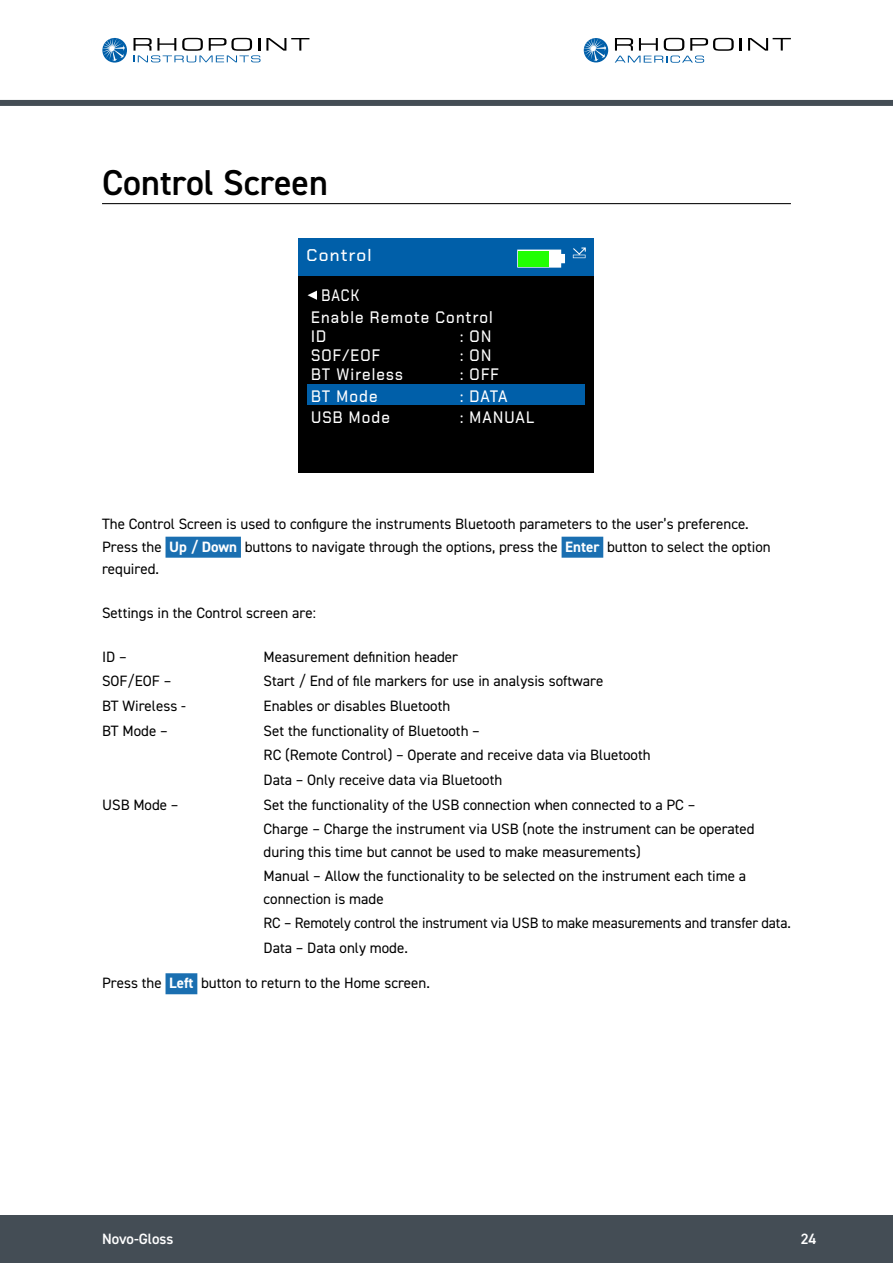
<style>
.page{position:relative;width:893px;height:1263px;background:#fff}
.page>*{position:absolute;margin:0;border:0;box-sizing:border-box;transform-origin:0 0}
.t1{font:600 36px "DIN2014";color:#000}
.t2{font:500 16.95px "Chakra Petch";letter-spacing:.08em;color:#fff}
.t3{font:500 16.65px "Chakra Petch";letter-spacing:.08em;color:#fff;scale:.9 1}
.t4{font:500 16.65px/22.2px "Chakra Petch";letter-spacing:.08em;color:#fff;scale:.82 1}
.t5{font:15px/24.6px "DIN2014";color:#000}
.t6{font:600 15px "DIN2014";color:#fff}
.s1{font-weight:700;color:#fff}
</style>
<div class="page">
<div style="left:0;top:100px;width:893px;height:6px;background:#444d55"></div>
<div style="left:0;top:1215px;width:893px;height:48px;background:#444d55"></div>
<svg style="left:740px;top:38px;width:2px;height:13px"></svg>
<svg style="left:748px;top:38px;width:43px;height:13px"></svg>
<div style="left:584px;top:38px;width:24px;height:24px;background:#005fa9;border-radius:50%"></div>
<svg style="left:584px;top:38px;width:22px;height:23px"></svg>
<svg style="left:615px;top:38px;width:119px;height:25px"></svg>
<svg style="left:102px;top:38px;width:25px;height:25px"></svg>
<svg style="left:133px;top:38px;width:176px;height:24px"></svg>
<svg style="left:102px;top:38px;width:23px;height:23px"></svg>
<hr style="left:102px;top:203px;width:689px;height:1px;background:#000">
<div style="left:166px;top:537px;width:75px;height:21px;background:#1a6fb1"></div>
<div style="left:562px;top:537px;width:41px;height:21px;background:#1a6fb1"></div>
<div style="left:166px;top:973px;width:31px;height:21px;background:#1a6fb1"></div>
<div style="left:299px;top:238px;width:295px;height:38px;background:#005fa9"></div>
<div style="left:299px;top:281px;width:295px;height:192px;background:#000"></div>
<div style="left:299px;top:276px;width:295px;height:5px;background:#000"></div>
<div style="left:307px;top:384px;width:278px;height:21px;background:#005fa9"></div>
<svg style="left:307px;top:291px;width:10px;height:9px"></svg>
<svg style="left:517px;top:250px;width:48px;height:18px"></svg>
<div style="left:519px;top:251px;width:30px;height:15px;background:#21ff03"></div>
<svg style="left:573px;top:247px;width:13px;height:11px"></svg>
<h1 class="t1" style="left:102px;top:165px;width:228px">Control Screen</h1>
<p class="t2" style="left:307px;top:245px;width:67px">Control</p>
<p class="t4" style="left:311px;top:284px;width:223px;text-indent:10px">BACK<br>Enable Remote Control</p>
<p class="t3" style="left:311px;top:326px;width:18px">ID</p>
<p class="t3" style="left:460px;top:326px;width:36px">: ON</p>
<p class="t3" style="left:311px;top:345px;width:78px">SOF/EOF</p>
<p class="t3" style="left:460px;top:345px;width:36px">: ON</p>
<p class="t3" style="left:311px;top:364px;width:104px">BT Wireless</p>
<p class="t3" style="left:460px;top:364px;width:44px">: OFF</p>
<p class="t3" style="left:311px;top:386px;width:75px">BT Mode</p>
<p class="t3" style="left:460px;top:386px;width:54px">: DATA</p>
<p class="t3" style="left:311px;top:408px;width:89px">USB Mode</p>
<p class="t3" style="left:460px;top:408px;width:84px">: MANUAL</p>
<p class="t5" style="left:102px;top:513px;width:670px;line-height:22.5px">The Control Screen is used to configure the instruments Bluetooth parameters to the user’s preference.<br>Press the <span class="s1">Up / Down</span> buttons to navigate through the options, press the <span class="s1">Enter</span> button to select the option required.</p>
<p class="t5" style="left:102px;top:601px;width:215px">Settings in the Control screen are:</p>
<p class="t5" style="left:102px;top:645px;width:26px">ID –</p>
<p class="t5" style="left:264px;top:645px;width:196px">Measurement definition header</p>
<p class="t5" style="left:102px;top:669px;width:71px">SOF/EOF –</p>
<p class="t5" style="left:264px;top:669px;width:341px">Start / End of file markers for use in analysis software</p>
<p class="t5" style="left:102px;top:694px;width:85px">BT Wireless -</p>
<p class="t5" style="left:264px;top:694px;width:188px">Enables or disables Bluetooth</p>
<p class="t5" style="left:102px;top:719px;width:67px">BT Mode –</p>
<p class="t5" style="left:264px;top:719px;width:388px">Set the functionality of Bluetooth –<br>RC (Remote Control) – Operate and receive data via Bluetooth<br>Data – Only receive data via Bluetooth</p>
<p class="t5" style="left:102px;top:792px;width:78px">USB Mode –</p>
<p class="t5" style="left:264px;top:792px;width:493px">Set the functionality of the USB connection when connected to a PC –<br>Charge – Charge the instrument via USB (note the instrument can be operated</p>
<p class="t5" style="left:264px;top:840px;width:484px">during this time but cannot be used to make measurements)<br>Manual – Allow the functionality to be selected on the instrument each time a</p>
<p class="t5" style="left:264px;top:887px;width:529px">connection is made<br>RC – Remotely control the instrument via USB to make measurements and transfer data.<br>Data – Data only mode.</p>
<p class="t5" style="left:102px;top:971px;width:329px">Press the <span class="s1">Left</span> button to return to the Home screen.</p>
<p class="t6" style="left:102px;top:1230px;width:73px">Novo-Gloss</p>
<p class="t6" style="left:801px;top:1230px;width:17px">24</p>
</div>
